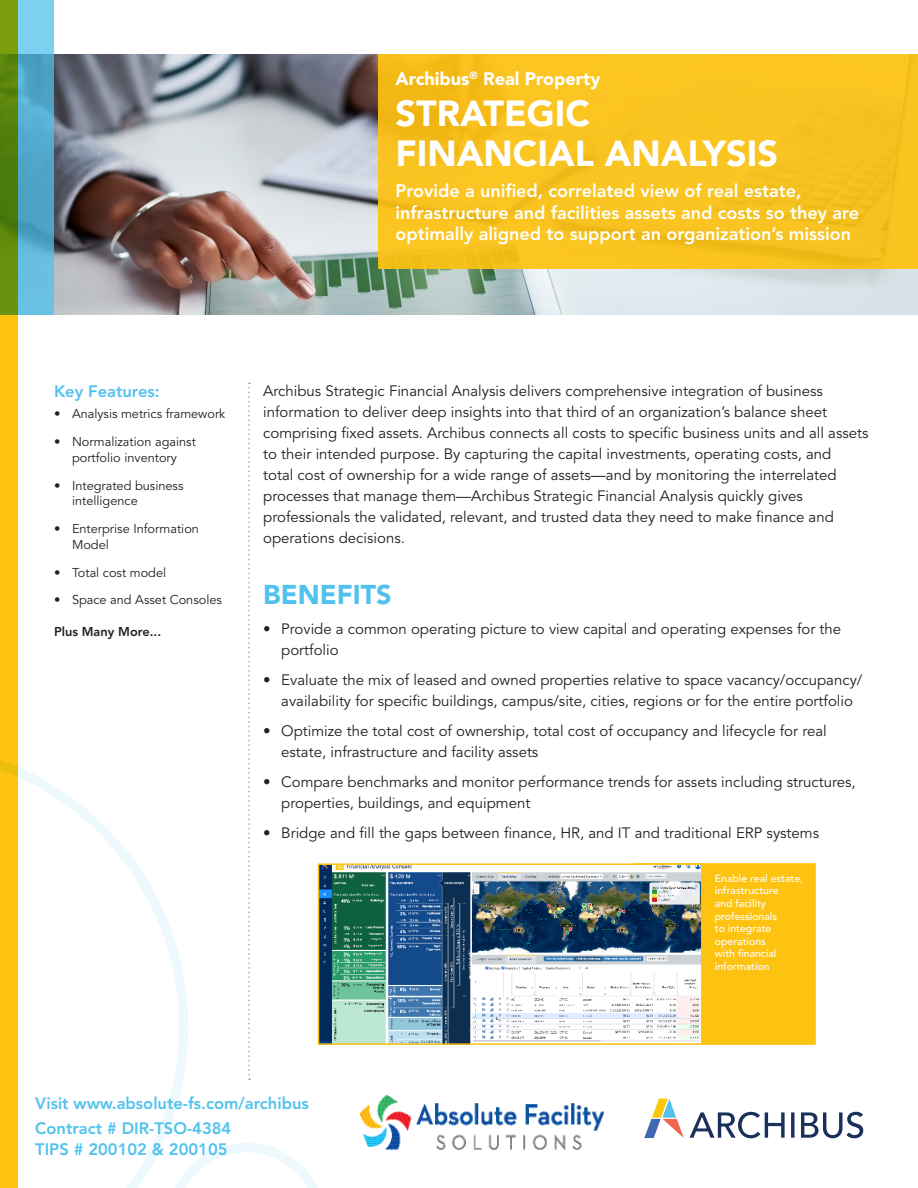
<style>
.page{position:relative;width:918px;height:1188px;background:#fff}
.page>*{position:absolute;margin:0;border:0;box-sizing:border-box;transform-origin:0 0}
.Page1__Title{font:900 36px/40.5px "Avenir LT Std";color:#fff}
.Page1__Head1{font:900 27px "Avenir LT Std";color:#51c2ed}
.Page1__Subhead_Below{font:800 18px/21.6px "Avenir LT Std";color:#fff}
.Page1__Subhead_Above{font:900 18px "Avenir LT Std";color:#fff}
.Page2__Head2{font:800 16.5px/21px "Avenir LT Std";color:#51c2ed}
.Page1__Sidebar_Subhe{font:800 16.5px "Avenir LT Std";color:#51c2ed}
.Page1__Intro_Text{font:15px/21px "Avenir LT Std";color:#231f20}
.Page1__Bulleted_Text{font:15px/21px "Avenir LT Std";color:#231f20}
.Page1__Sidebar_Bulle{font:12.75px/15.8px "Avenir LT Std";color:#231f20}
.t1{font:800 12.75px "Avenir LT Std";color:#231f20}
.Caption_White{font:500 10.5px/12.6px "Avenir LT Std";color:#fff}
</style>
<div class="page">
<svg style="left:188px;top:1143px;width:130px;height:45px"></svg>
<svg style="left:18px;top:767px;width:170px;height:421px"></svg>
<svg style="left:644px;top:1099px;width:40px;height:39px"></svg>
<svg style="left:690px;top:1112px;width:173px;height:26px"></svg>
<div style="left:634px;top:863px;width:182px;height:182px;background:#fec210;border:2px solid #fec210"></div>
<img style="left:54px;top:54px;width:864px;height:261px">
<svg style="left:18px;top:0;width:36px;height:315px;background:#5cb2d4"></svg>
<svg style="left:248px;top:382px;width:2px;height:698px"></svg>
<img style="left:321px;top:866px;width:379px;height:176px">
<div style="left:318px;top:863px;width:385px;height:182px;border:2px solid #fec210"></div>
<svg style="left:0;top:0;width:18px;height:1188px;background:#d3b20f"></svg>
<div style="left:378px;top:54px;width:540px;height:214px;background:linear-gradient(to right,#f8c01d,#f8c321)"></div>
<img style="left:360px;top:1095px;width:243px;height:54px">
<p class="Page1__Subhead_Above" style="left:396px;top:68px;width:207px">Archibus<sup>®</sup> Real Property</p>
<p class="Page1__Title" style="left:396px;top:93px;width:384px">STRATEGIC<br>FINANCIAL ANALYSIS</p>
<p class="Page1__Subhead_Below" style="left:396px;top:180px;width:465px">Provide a unified, correlated view of real estate, infrastructure and facilities assets and costs so they are optimally aligned to support an organization’s mission</p>
<p class="Page1__Sidebar_Subhe" style="left:54px;top:381px;width:107px">Key Features:</p>
<p class="Page1__Sidebar_Bulle" style="left:54px;top:407px;width:173px">• Analysis metrics framework</p>
<p class="Page1__Sidebar_Bulle" style="left:54px;top:434px;width:143px;text-align:center">• Normalization against portfolio inventory</p>
<p class="Page1__Sidebar_Bulle" style="left:72px;top:478px;width:113px;text-indent:-18px">• Integrated business intelligence</p>
<p class="Page1__Sidebar_Bulle" style="left:72px;top:521px;width:129px;text-indent:-18px">• Enterprise Information<br>Model</p>
<p class="Page1__Sidebar_Bulle" style="left:54px;top:565px;width:114px">• Total cost model</p>
<p class="Page1__Sidebar_Bulle" style="left:54px;top:593px;width:169px">• Space and Asset Consoles</p>
<p class="t1" style="left:54px;top:624px;width:109px">Plus Many More...</p>
<p class="Page1__Intro_Text" style="left:263px;top:380px;width:607px">Archibus Strategic Financial Analysis delivers comprehensive integration of business information to deliver deep insights into that third of an organization’s balance sheet comprising fixed assets. Archibus connects all costs to specific business units and all assets to their intended purpose. By capturing the capital investments, operating costs, and<br>total cost of ownership for a wide range of assets—and by monitoring the interrelated processes that manage them—Archibus Strategic Financial Analysis quickly gives professionals the validated, relevant, and trusted data they need to make finance and operations decisions.</p>
<p class="Page1__Head1" style="left:263px;top:578px;width:130px">BENEFITS</p>
<p class="Page1__Bulleted_Text" style="left:281px;top:618px;width:561px;text-indent:-18px">• Provide a common operating picture to view capital and operating expenses for the portfolio</p>
<p class="Page1__Bulleted_Text" style="left:263px;top:669px;width:601px;text-align:center">• Evaluate the mix of leased and owned properties relative to space vacancy/occupancy/ availability for specific buildings, campus/site, cities, regions or for the entire portfolio</p>
<p class="Page1__Bulleted_Text" style="left:281px;top:720px;width:547px;text-indent:-18px">• Optimize the total cost of ownership, total cost of occupancy and lifecycle for real estate, infrastructure and facility assets</p>
<p class="Page1__Bulleted_Text" style="left:281px;top:771px;width:576px;text-indent:-18px">• Compare benchmarks and monitor performance trends for assets including structures, properties, buildings, and equipment</p>
<p class="Page1__Bulleted_Text" style="left:263px;top:822px;width:557px">• Bridge and fill the gaps between finance, HR, and IT and traditional ERP systems</p>
<p class="Caption_White" style="left:715px;top:872px;width:90px">Enable real estate, infrastructure<br>and facility professionals<br>to integrate operations<br>with financial information</p>
<p class="Page2__Head2" style="left:35px;top:1093px;width:275px">Visit www.absolute-fs.com/archibus</p>
<p class="Page2__Head2" style="left:35px;top:1118px;width:198px">Contract # DIR-TSO-4384<br>TIPS # 200102 &amp; 200105</p>
</div>
